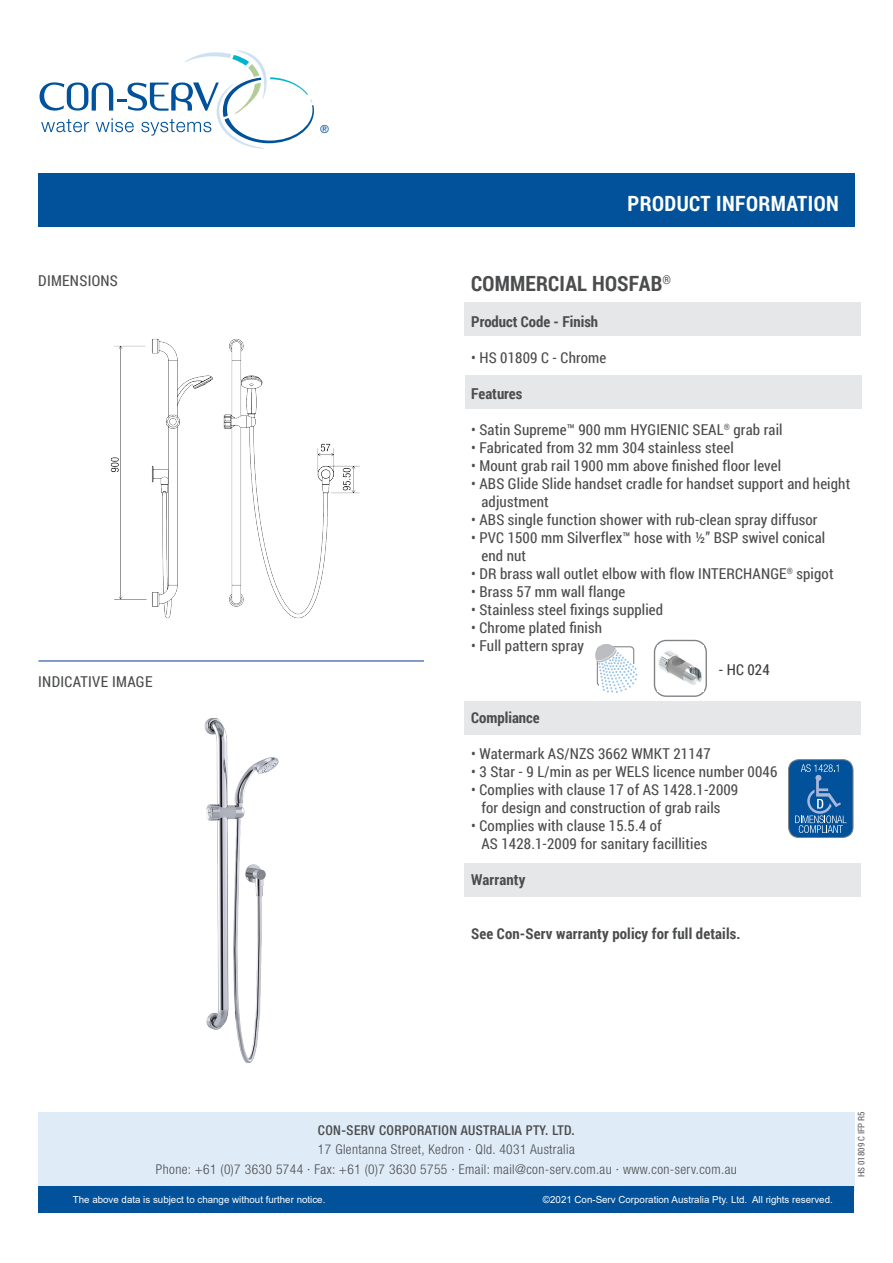
<style>
.page{position:relative;width:893px;height:1263px;background:#fff}
.page>*{position:absolute;margin:0;border:0;box-sizing:border-box;transform-origin:0 0}
.t1{font:700 21px "Roboto Condensed";letter-spacing:.02em;color:#fff}
.t2{font:700 21px "Roboto Condensed";letter-spacing:.01em;color:#4b4c4d}
.t3{font:15px "Roboto Condensed";letter-spacing:.01em;color:#4b4c4d}
.t4{font:700 15px "Roboto Condensed";letter-spacing:.01em;color:#4b4c4d}
.Product_description{font:15px "Roboto Condensed";color:#3e3e3f}
.t5{font:300 condensed 13.5px/19.5px "Helvetica Neue";letter-spacing:.03em;color:#4b4c4d;text-align:center}
.t6{font:500 condensed 13.5px "Helvetica Neue";letter-spacing:.03em;color:#4b4c4d}
.t7{font:condensed 11.25px "Helvetica Neue";color:#01529a}
.t8{font:9.75px "Arial";color:#fff}
.t9{font:9px "Roboto Condensed";color:#636366}
</style>
<div class="page">
<svg style="left:40px;top:50px;width:274px;height:99px"></svg>
<div style="left:38px;top:1112px;width:817px;height:78px;background:#dfebf7"></div>
<div style="left:38px;top:1186px;width:816px;height:27px;background:#01529a"></div>
<div style="left:465px;top:375px;width:396px;height:34px;background:#e6e7e9"></div>
<div style="left:465px;top:302px;width:396px;height:34px;background:#e6e7e9"></div>
<div style="left:465px;top:863px;width:396px;height:33px;background:#e6e7e9"></div>
<div style="left:465px;top:701px;width:396px;height:33px;background:#e6e7e9"></div>
<div style="left:39px;top:173px;width:816px;height:53px;background:#01529a"></div>
<hr style="left:39px;top:660px;width:385px;height:2px;background:#5a7bb6">
<img style="left:110px;top:339px;width:250px;height:279px">
<img style="left:204px;top:718px;width:75px;height:345px">
<div style="left:789px;top:760px;width:64px;height:77px;background:#01529a;border-radius:10px"></div>
<div style="left:788px;top:759px;width:65px;height:79px;border:1px solid #808285;border-radius:10px"></div>
<svg style="left:795px;top:764px;width:52px;height:69px"></svg>
<svg style="left:595px;top:644px;width:42px;height:49px"></svg>
<div style="left:654px;top:640px;width:53px;height:57px;border:1px solid #808285;border-radius:12px"></div>
<img style="left:657px;top:645px;width:45px;height:40px">
<p class="t3" style="left:38px;top:270px;width:81px">DIMENSIONS</p>
<p class="t3" style="left:38px;top:672px;width:116px">INDICATIVE IMAGE</p>
<p class="t7" style="left:320px;top:123px;width:10px">®</p>
<p class="t1" style="left:628px;top:189px;width:213px">PRODUCT INFORMATION</p>
<p class="t2" style="left:471px;top:268px;width:201px">COMMERCIAL HOSFAB<sup>®</sup></p>
<p class="t4" style="left:471px;top:311px;width:128px">Product Code - Finish</p>
<p class="t3" style="left:471px;top:347px;width:137px">• HS 01809 C - Chrome</p>
<p class="t4" style="left:471px;top:383px;width:53px">Features</p>
<p class="t3" style="left:471px;top:419px;width:313px">• Satin Supreme™ 900 mm HYGIENIC SEAL<sup>®</sup> grab rail</p>
<p class="t3" style="left:471px;top:437px;width:264px">• Fabricated from 32 mm 304 stainless steel</p>
<p class="t3" style="left:471px;top:455px;width:311px">• Mount grab rail 1900 mm above finished floor level</p>
<p class="t3" style="left:471px;top:473px;width:381px">• ABS Glide Slide handset cradle for handset support and height</p>
<p class="t3" style="left:481px;top:491px;width:69px">adjustment</p>
<p class="t3" style="left:471px;top:509px;width:348px">• ABS single function shower with rub-clean spray diffusor</p>
<p class="t3" style="left:471px;top:527px;width:355px">• PVC 1500 mm Silverflex™ hose with ½” BSP swivel conical</p>
<p class="t3" style="left:481px;top:545px;width:46px">end nut</p>
<p class="t3" style="left:471px;top:563px;width:364px">• DR brass wall outlet elbow with flow INTERCHANGE<sup>®</sup> spigot</p>
<p class="t3" style="left:471px;top:581px;width:156px">• Brass 57 mm wall flange</p>
<p class="t3" style="left:471px;top:599px;width:194px">• Stainless steel fixings supplied</p>
<p class="t3" style="left:471px;top:617px;width:132px">• Chrome plated finish</p>
<p class="t3" style="left:471px;top:635px;width:114px">• Full pattern spray</p>
<p class="Product_description" style="left:719px;top:659px;width:52px">- HC 024</p>
<p class="t4" style="left:471px;top:707px;width:70px">Compliance</p>
<p class="t3" style="left:471px;top:743px;width:241px">• Watermark AS/NZS 3662 WMKT 21147</p>
<p class="t3" style="left:471px;top:761px;width:308px">• 3 Star - 9 L/min as per WELS licence number 0046</p>
<p class="t3" style="left:471px;top:779px;width:269px">• Complies with clause 17 of AS 1428.1-2009</p>
<p class="t3" style="left:481px;top:797px;width:240px">for design and construction of grab rails</p>
<p class="t3" style="left:471px;top:815px;width:192px">• Complies with clause 15.5.4 of</p>
<p class="t3" style="left:481px;top:833px;width:227px">AS 1428.1-2009 for sanitary facillities</p>
<p class="t4" style="left:471px;top:869px;width:56px">Warranty</p>
<p class="t4" style="left:471px;top:923px;width:271px">See Con-Serv warranty policy for full details.</p>
<p class="t6" style="left:318px;top:1122px;width:258px">CON-SERV CORPORATION AUSTRALIA PTY. LTD.</p>
<p class="t5" style="left:156px;top:1139px;width:582px">17 Glentanna Street, Kedron · Qld. 4031 Australia<br>Phone: +61 (0)7 3630 5744 · Fax: +61 (0)7 3630 5755 · Email: mail@con-serv.com.au · www.con-serv.com.au</p>
<p class="t8" style="left:73px;top:1193px;width:254px">The above data is subject to change without further notice.</p>
<p class="t8" style="left:543px;top:1193px;width:291px">©2021 Con-Serv Corporation Australia Pty. Ltd. All rights reserved.</p>
<p class="t9" style="left:855px;top:1177px;width:68px;rotate:-90deg">HS 01809 C IFP R5</p>
</div>
